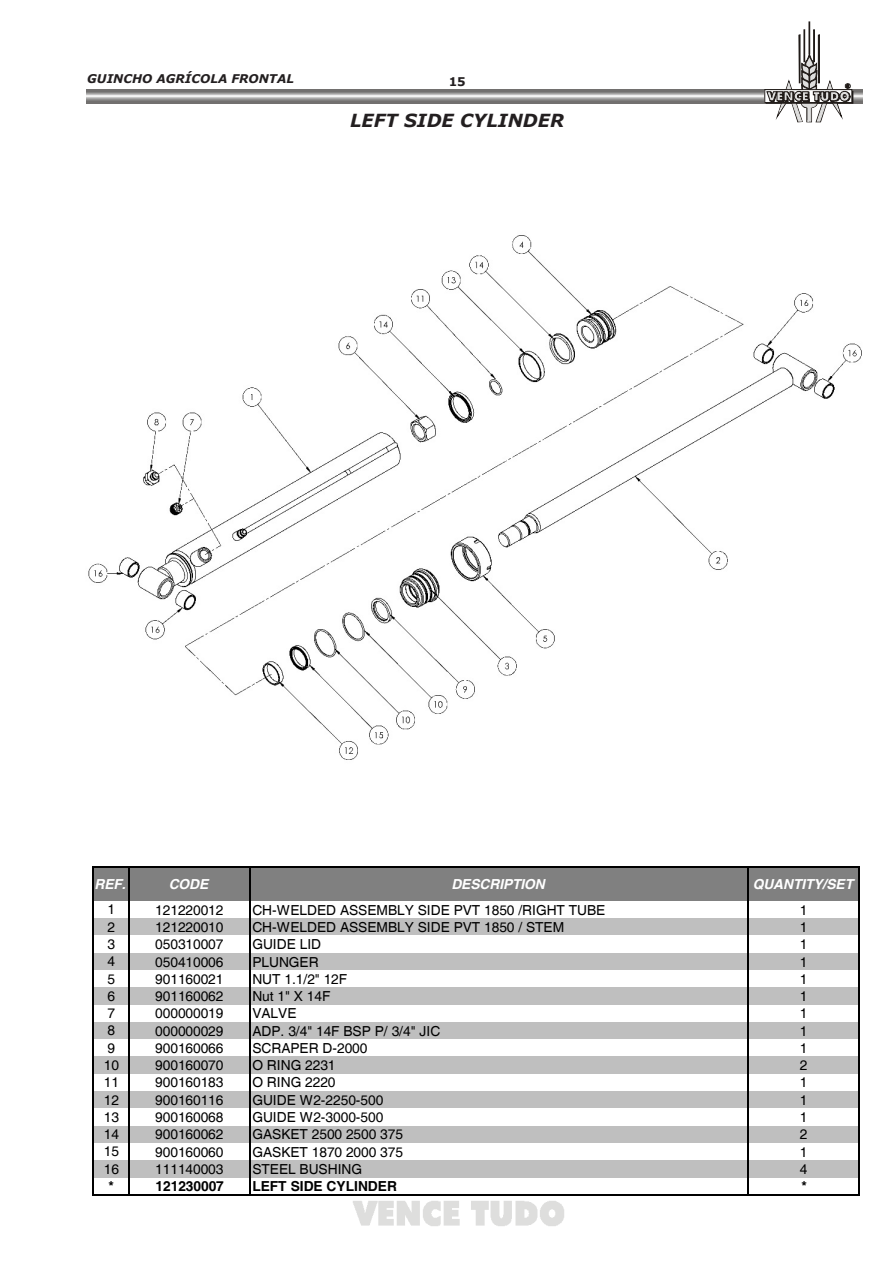
<style>
.page{position:relative;width:893px;height:1263px;background:#fff}
.page>*{position:absolute;margin:0;border:0;box-sizing:border-box;transform-origin:0 0}
.heading_2{font:italic 700 18px "Verdana";color:#231f20}
.t1{font:13.8px "Helvetica";letter-spacing:-.005em;color:#000}
.t2{font:italic 700 13.8px "Helvetica";letter-spacing:-.005em;color:#fff}
.t3{font:700 13.8px "Helvetica";letter-spacing:-.005em;color:#000}
.t4{font:italic 700 12px "Verdana";color:#231f20}
.t5{font:700 12px "Verdana";color:#231f20}
</style>
<div class="page">
<img style="left:353px;top:1201px;width:211px;height:25px">
<hr style="left:87px;top:101px;width:776px;height:3px;background:#72706f">
<hr style="left:87px;top:100px;width:776px;height:1px;background:#7f7e7d">
<hr style="left:87px;top:99px;width:776px;height:1px;background:#989797">
<hr style="left:87px;top:98px;width:776px;height:1px;background:#a9a8a8">
<hr style="left:87px;top:97px;width:776px;height:1px;background:#c9c9c8">
<hr style="left:87px;top:96px;width:776px;height:1px;background:#f4f4f3">
<hr style="left:87px;top:95px;width:776px;height:1px;background:#dededd">
<hr style="left:87px;top:94px;width:776px;height:1px;background:#b5b4b3">
<hr style="left:87px;top:93px;width:776px;height:1px;background:#a2a1a0">
<hr style="left:87px;top:92px;width:776px;height:1px;background:#848382">
<hr style="left:87px;top:89px;width:776px;height:3px;background:#72706f">
<div style="left:813px;top:30px;width:2px;height:32px;border:1px solid #1f1a17"></div>
<div style="left:809px;top:22px;width:1px;height:32px;border:1px solid #1f1a17"></div>
<div style="left:804px;top:30px;width:1px;height:32px;border:1px solid #1f1a17"></div>
<div style="left:799px;top:35px;width:1px;height:48px;border:1px solid #1f1a17"></div>
<div style="left:818px;top:35px;width:2px;height:48px;border:1px solid #1f1a17"></div>
<div style="left:766px;top:91px;width:87px;height:12px;border:1px solid #1f1a17"></div>
<div style="left:764px;top:89px;width:88px;height:14px;border:1px solid #1f1a17"></div>
<svg style="left:766px;top:53px;width:85px;height:69px"></svg>
<img style="left:88px;top:235px;width:774px;height:525px">
<div style="left:93px;top:867px;width:766px;height:34px;background:#808080"></div>
<div style="left:93px;top:918px;width:766px;height:18px;background:#bfbfbf"></div>
<div style="left:93px;top:953px;width:766px;height:17px;background:#bfbfbf"></div>
<div style="left:93px;top:987px;width:766px;height:18px;background:#bfbfbf"></div>
<div style="left:93px;top:1022px;width:766px;height:17px;background:#bfbfbf"></div>
<div style="left:93px;top:1057px;width:766px;height:17px;background:#bfbfbf"></div>
<div style="left:93px;top:1091px;width:766px;height:18px;background:#bfbfbf"></div>
<div style="left:93px;top:1108px;width:766px;height:18px;background:#fff"></div>
<div style="left:93px;top:1126px;width:766px;height:17px;background:#bfbfbf"></div>
<div style="left:93px;top:1160px;width:766px;height:18px;background:#bfbfbf"></div>
<hr style="left:92px;top:866px;width:1px;height:330px;background:#000">
<hr style="left:128px;top:867px;width:1px;height:329px;background:#000">
<hr style="left:249px;top:867px;width:1px;height:329px;background:#000">
<hr style="left:747px;top:867px;width:1px;height:329px;background:#000">
<hr style="left:858px;top:867px;width:2px;height:329px;background:#000">
<hr style="left:93px;top:866px;width:767px;height:1px;background:#000">
<hr style="left:93px;top:1194px;width:767px;height:2px;background:#000">
<p class="t4" style="left:87px;top:71px;width:208px">GUINCHO AGRÍCOLA FRONTAL</p>
<p class="t5" style="left:449px;top:73px;width:19px">15</p>
<p class="heading_2" style="left:350px;top:108px;width:216px">LEFT SIDE CYLINDER</p>
<p class="t2" style="left:94px;top:875px;width:33px">REF.</p>
<p class="t2" style="left:169px;top:875px;width:41px">CODE</p>
<p class="t2" style="left:451px;top:875px;width:95px">DESCRIPTION</p>
<p class="t2" style="left:753px;top:875px;width:102px">QUANTITY/SET</p>
<p class="t1" style="left:107px;top:902px;width:9px">1</p>
<p class="t1" style="left:155px;top:902px;width:70px">121220012</p>
<p class="t1" style="left:252px;top:902px;width:355px">CH-WELDED ASSEMBLY SIDE PVT 1850 /RIGHT TUBE</p>
<p class="t1" style="left:800px;top:902px;width:9px">1</p>
<p class="t1" style="left:107px;top:919px;width:9px">2</p>
<p class="t1" style="left:155px;top:919px;width:70px">121220010</p>
<p class="t1" style="left:252px;top:919px;width:313px">CH-WELDED ASSEMBLY SIDE PVT 1850 / STEM</p>
<p class="t1" style="left:800px;top:919px;width:9px">1</p>
<p class="t1" style="left:107px;top:936px;width:9px">3</p>
<p class="t1" style="left:155px;top:936px;width:70px">050310007</p>
<p class="t1" style="left:252px;top:936px;width:70px">GUIDE LID</p>
<p class="t1" style="left:800px;top:936px;width:9px">1</p>
<p class="t1" style="left:107px;top:953px;width:9px">4</p>
<p class="t1" style="left:155px;top:954px;width:70px">050410006</p>
<p class="t1" style="left:252px;top:954px;width:68px">PLUNGER</p>
<p class="t1" style="left:800px;top:954px;width:9px">1</p>
<p class="t1" style="left:107px;top:971px;width:9px">5</p>
<p class="t1" style="left:155px;top:971px;width:70px">901160021</p>
<p class="t1" style="left:252px;top:971px;width:96px">NUT 1.1/2" 12F</p>
<p class="t1" style="left:800px;top:971px;width:9px">1</p>
<p class="t1" style="left:107px;top:988px;width:9px">6</p>
<p class="t1" style="left:155px;top:988px;width:70px">901160062</p>
<p class="t1" style="left:252px;top:988px;width:80px">Nut 1" X 14F</p>
<p class="t1" style="left:800px;top:988px;width:9px">1</p>
<p class="t1" style="left:107px;top:1005px;width:9px">7</p>
<p class="t1" style="left:155px;top:1005px;width:70px">000000019</p>
<p class="t1" style="left:252px;top:1005px;width:46px">VALVE</p>
<p class="t1" style="left:800px;top:1005px;width:9px">1</p>
<p class="t1" style="left:107px;top:1022px;width:9px">8</p>
<p class="t1" style="left:155px;top:1023px;width:70px">000000029</p>
<p class="t1" style="left:252px;top:1023px;width:189px">ADP. 3/4" 14F BSP P/ 3/4" JIC</p>
<p class="t1" style="left:800px;top:1023px;width:9px">1</p>
<p class="t1" style="left:107px;top:1040px;width:9px">9</p>
<p class="t1" style="left:155px;top:1040px;width:70px">900160066</p>
<p class="t1" style="left:252px;top:1040px;width:117px">SCRAPER D-2000</p>
<p class="t1" style="left:800px;top:1040px;width:9px">1</p>
<p class="t1" style="left:104px;top:1057px;width:17px">10</p>
<p class="t1" style="left:155px;top:1057px;width:70px">900160070</p>
<p class="t1" style="left:252px;top:1057px;width:85px">O RING 2231</p>
<p class="t1" style="left:800px;top:1057px;width:9px">2</p>
<p class="t1" style="left:104px;top:1074px;width:17px">11</p>
<p class="t1" style="left:155px;top:1075px;width:70px">900160183</p>
<p class="t1" style="left:252px;top:1075px;width:85px">O RING 2220</p>
<p class="t1" style="left:800px;top:1075px;width:9px">1</p>
<p class="t1" style="left:104px;top:1092px;width:17px">12</p>
<p class="t1" style="left:155px;top:1092px;width:70px">900160116</p>
<p class="t1" style="left:252px;top:1092px;width:133px">GUIDE W2-2250-500</p>
<p class="t1" style="left:800px;top:1092px;width:9px">1</p>
<p class="t1" style="left:104px;top:1109px;width:17px">13</p>
<p class="t1" style="left:155px;top:1109px;width:70px">900160068</p>
<p class="t1" style="left:252px;top:1109px;width:133px">GUIDE W2-3000-500</p>
<p class="t1" style="left:800px;top:1109px;width:9px">1</p>
<p class="t1" style="left:104px;top:1126px;width:17px">14</p>
<p class="t1" style="left:155px;top:1126px;width:70px">900160062</p>
<p class="t1" style="left:252px;top:1126px;width:152px">GASKET 2500 2500 375</p>
<p class="t1" style="left:800px;top:1126px;width:9px">2</p>
<p class="t1" style="left:104px;top:1143px;width:17px">15</p>
<p class="t1" style="left:155px;top:1144px;width:70px">900160060</p>
<p class="t1" style="left:252px;top:1144px;width:152px">GASKET 1870 2000 375</p>
<p class="t1" style="left:800px;top:1144px;width:9px">1</p>
<p class="t1" style="left:104px;top:1161px;width:17px">16</p>
<p class="t1" style="left:155px;top:1161px;width:70px">111140003</p>
<p class="t1" style="left:252px;top:1161px;width:111px">STEEL BUSHING</p>
<p class="t1" style="left:800px;top:1161px;width:9px">4</p>
<p class="t3" style="left:109px;top:1178px;width:7px">*</p>
<p class="t3" style="left:156px;top:1178px;width:70px">121230007</p>
<p class="t3" style="left:252px;top:1178px;width:146px">LEFT SIDE CYLINDER</p>
<p class="t3" style="left:801px;top:1178px;width:7px">*</p>
</div>
